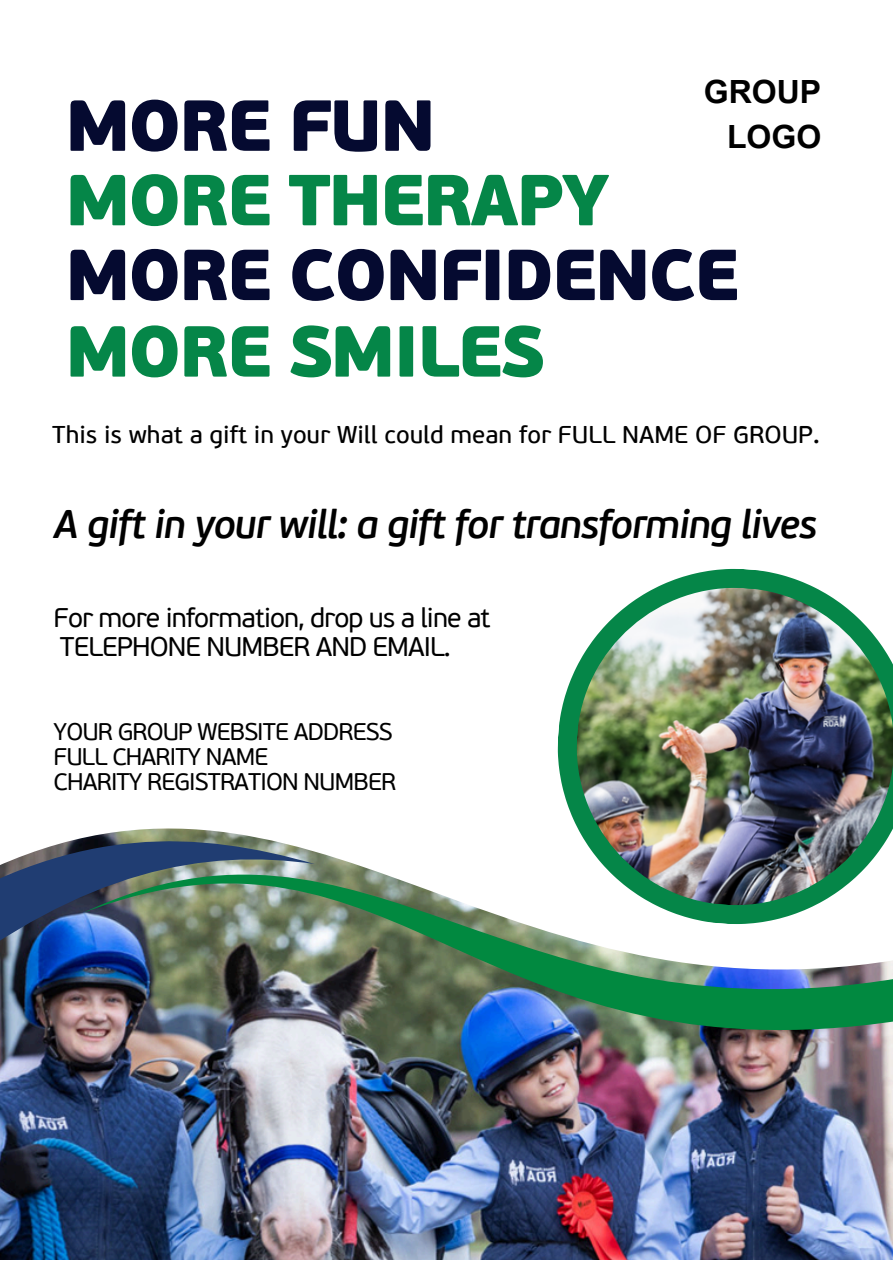
<style>
.page{position:relative;width:893px;height:1263px;background:#fff}
.page>*{position:absolute;margin:0;border:0;box-sizing:border-box;transform-origin:0 0}
.t1{font:900 72px/76.5px "PF Beau Sans Pro";letter-spacing:-.035em;color:#050a30}
.t2{font:900 72px "PF Beau Sans Pro";letter-spacing:-.035em;color:#058648}
.t3{font:italic 600 39.9px "PF Beau Sans Pro";letter-spacing:-.035em;color:#000}
.t4{font:700 32.03px/44.5px "Arial Unicode MS";color:#000;text-align:right}
.t5{font:26.92px/28.7px "PF Beau Sans Pro";letter-spacing:-.035em;color:#000}
.t6{font:24.22px "PF Beau Sans Pro Bbook";color:#000}
.t7{font:24px "PF Beau Sans Pro";letter-spacing:-.035em;color:#000}
.s1{color:#058648}
</style>
<div class="page">
<img style="left:0;top:1089px;width:893px;height:170px">
<img style="left:73px;top:1089px;width:820px;height:40px">
<img style="left:0;top:828px;width:893px;height:261px">
<svg style="left:557px;top:569px;width:336px;height:355px"></svg>
<img style="left:571px;top:582px;width:322px;height:329px">
<h2 class="t4" style="left:704px;top:68px;width:119px">GROUP<br>LOGO</h2>
<h1 class="t1" style="left:65px;top:95px;width:372px">MORE FUN</h1>
<h1 class="t2" style="left:65px;top:171px;width:546px">MORE THERAPY</h1>
<h1 class="t1" style="left:65px;top:244px;width:676px">MORE CONFIDENCE<br><span class="s1">MORE SMILES</span></h1>
<h5 class="t6" style="left:52px;top:425px;width:769px">This is what a gift in your Will could mean for FULL NAME OF GROUP.</h5>
<p class="t3" style="left:54px;top:508px;width:765px">A gift in your will: a gift for transforming lives</p>
<p class="t5" style="left:54px;top:606px;width:438px">For more information, drop us a line at<br>TELEPHONE NUMBER AND EMAIL.</p>
<p class="t7" style="left:54px;top:721px;width:340px">YOUR GROUP WEBSITE ADDRESS</p>
<p class="t7" style="left:54px;top:747px;width:216px">FULL CHARITY NAME</p>
<p class="t7" style="left:54px;top:772px;width:344px">CHARITY REGISTRATION NUMBER</p>
</div>
